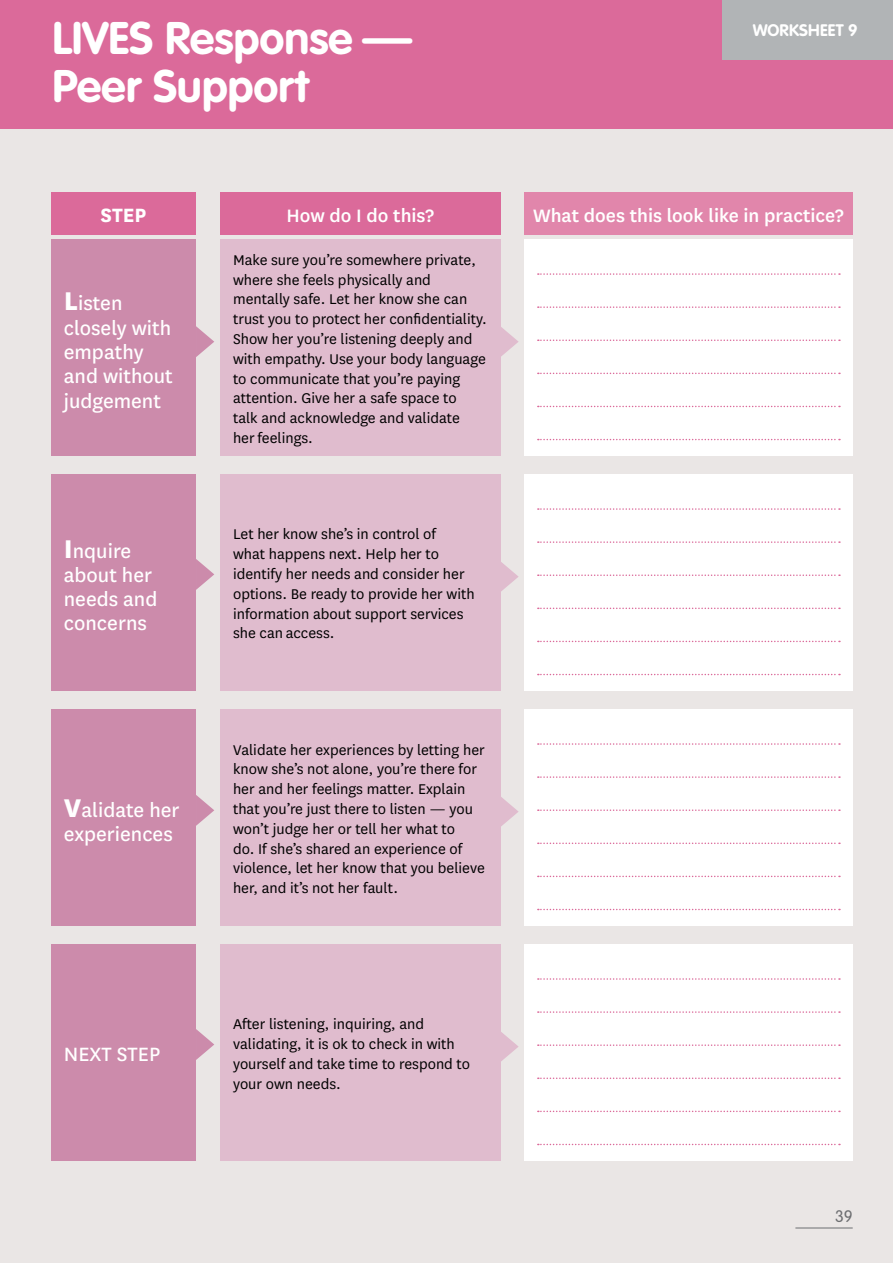
<style>
.page{position:relative;width:893px;height:1263px;background:#fff}
.page>*{position:absolute;margin:0;border:0;box-sizing:border-box;transform-origin:0 0}
.t1{font:700 45px/48px "VAG Rounded Std";color:#fff}
.t2{font:22.5px/24.3px "National";color:#fff}
.t3{font:700 22.5px "National";color:#fff}
.t4{font:500 21px "National";color:#fff}
.t5{font:16.5px/19.8px "National";color:#000}
.t6{font:700 16.5px "VAG Rounded Std";letter-spacing:.01em;color:#fff}
.t7{font:300 16.5px "VAG Rounded Std";color:#6d6e71}
.s1{font-weight:800;font-size:30px}
</style>
<div class="page">
<div style="left:0;top:1px;width:893px;height:1262px;background:#eae6e5"></div>
<div style="left:0;top:0;width:893px;height:128px;background:#db6a9a"></div>
<div style="left:220px;top:240px;width:280px;height:216px;background:#e0bcce"></div>
<div style="left:524px;top:240px;width:328px;height:216px;background:#fff"></div>
<svg style="left:538px;top:273px;width:302px;height:2px"></svg>
<svg style="left:538px;top:306px;width:302px;height:2px"></svg>
<svg style="left:538px;top:339px;width:302px;height:2px"></svg>
<svg style="left:538px;top:373px;width:302px;height:1px"></svg>
<svg style="left:538px;top:406px;width:302px;height:1px"></svg>
<svg style="left:538px;top:439px;width:302px;height:1px"></svg>
<div style="left:524px;top:475px;width:328px;height:216px;background:#fff"></div>
<svg style="left:538px;top:508px;width:302px;height:2px"></svg>
<svg style="left:538px;top:541px;width:302px;height:2px"></svg>
<svg style="left:538px;top:574px;width:302px;height:2px"></svg>
<svg style="left:538px;top:608px;width:302px;height:1px"></svg>
<svg style="left:538px;top:641px;width:302px;height:1px"></svg>
<svg style="left:538px;top:674px;width:302px;height:1px"></svg>
<div style="left:524px;top:710px;width:328px;height:216px;background:#fff"></div>
<svg style="left:538px;top:743px;width:302px;height:2px"></svg>
<svg style="left:538px;top:776px;width:302px;height:2px"></svg>
<svg style="left:538px;top:809px;width:302px;height:2px"></svg>
<svg style="left:538px;top:842px;width:302px;height:2px"></svg>
<svg style="left:538px;top:876px;width:302px;height:1px"></svg>
<svg style="left:538px;top:909px;width:302px;height:1px"></svg>
<div style="left:524px;top:945px;width:328px;height:216px;background:#fff"></div>
<svg style="left:538px;top:978px;width:302px;height:2px"></svg>
<svg style="left:538px;top:1011px;width:302px;height:2px"></svg>
<svg style="left:538px;top:1044px;width:302px;height:2px"></svg>
<svg style="left:538px;top:1077px;width:302px;height:2px"></svg>
<svg style="left:538px;top:1110px;width:302px;height:2px"></svg>
<svg style="left:538px;top:1144px;width:302px;height:1px"></svg>
<div style="left:51px;top:240px;width:145px;height:216px;background:#cc8bab"></div>
<svg style="left:196px;top:326px;width:18px;height:31px"></svg>
<svg style="left:500px;top:326px;width:19px;height:31px"></svg>
<svg style="left:500px;top:561px;width:19px;height:31px"></svg>
<svg style="left:500px;top:796px;width:19px;height:31px"></svg>
<svg style="left:500px;top:1031px;width:19px;height:31px"></svg>
<div style="left:220px;top:475px;width:280px;height:216px;background:#e0bcce"></div>
<div style="left:51px;top:475px;width:145px;height:216px;background:#cc8bab"></div>
<svg style="left:196px;top:559px;width:18px;height:31px"></svg>
<div style="left:220px;top:710px;width:280px;height:216px;background:#e0bcce"></div>
<div style="left:51px;top:710px;width:145px;height:216px;background:#cc8bab"></div>
<svg style="left:196px;top:795px;width:18px;height:31px"></svg>
<div style="left:220px;top:945px;width:280px;height:216px;background:#e0bcce"></div>
<div style="left:51px;top:945px;width:145px;height:216px;background:#cc8bab"></div>
<svg style="left:196px;top:1029px;width:18px;height:31px"></svg>
<div style="left:51px;top:193px;width:145px;height:42px;background:#db6a9a"></div>
<div style="left:220px;top:193px;width:280px;height:42px;background:#db6a9a"></div>
<div style="left:524px;top:193px;width:328px;height:42px;background:#e186ab"></div>
<hr style="left:795px;top:1227px;width:58px;height:1px;background:#6d6e71">
<div style="left:723px;top:0;width:170px;height:60px;background:#b1b4b6"></div>
<h1 class="t1" style="left:53px;top:16px;width:359px">LIVES Response —<br>Peer Support</h1>
<p class="t6" style="left:753px;top:21px;width:106px">WORKSHEET 9</p>
<h2 class="t3" style="left:100px;top:199px;width:48px">STEP</h2>
<p class="t4" style="left:286px;top:201px;width:149px">How do I do this?</p>
<p class="t4" style="left:533px;top:201px;width:312px">What does this look like in practice?</p>
<h2 class="t2" style="left:64px;top:290px;width:111px"><span class="s1">L</span>isten closely with empathy and without judgement</h2>
<h2 class="t2" style="left:64px;top:537px;width:95px"><span class="s1">I</span>nquire about her needs and concerns</h2>
<h2 class="t2" style="left:64px;top:797px;width:117px"><span class="s1">V</span>alidate her experiences</h2>
<h2 class="t2" style="left:64px;top:1041px;width:98px">NEXT STEP</h2>
<p class="t5" style="left:233px;top:249px;width:255px">Make sure you’re somewhere private, where she feels physically and mentally safe. Let her know she can trust you to protect her confidentiality.<br>Show her you’re listening deeply and with empathy. Use your body language to communicate that you’re paying attention. Give her a safe space to<br>talk and acknowledge and validate<br>her feelings.</p>
<p class="t5" style="left:233px;top:524px;width:243px">Let her know she’s in control of<br>what happens next. Help her to identify her needs and consider her options. Be ready to provide her with information about support services she can access.</p>
<p class="t5" style="left:233px;top:739px;width:253px">Validate her experiences by letting her know she’s not alone, you’re there for her and her feelings matter. Explain that you’re just there to listen — you won’t judge her or tell her what to<br>do. If she’s shared an experience of violence, let her know that you believe her, and it’s not her fault.</p>
<p class="t5" style="left:233px;top:1013px;width:239px">After listening, inquiring, and validating, it is ok to check in with yourself and take time to respond to your own needs.</p>
<p class="t7" style="left:835px;top:1207px;width:19px">39</p>
</div>
